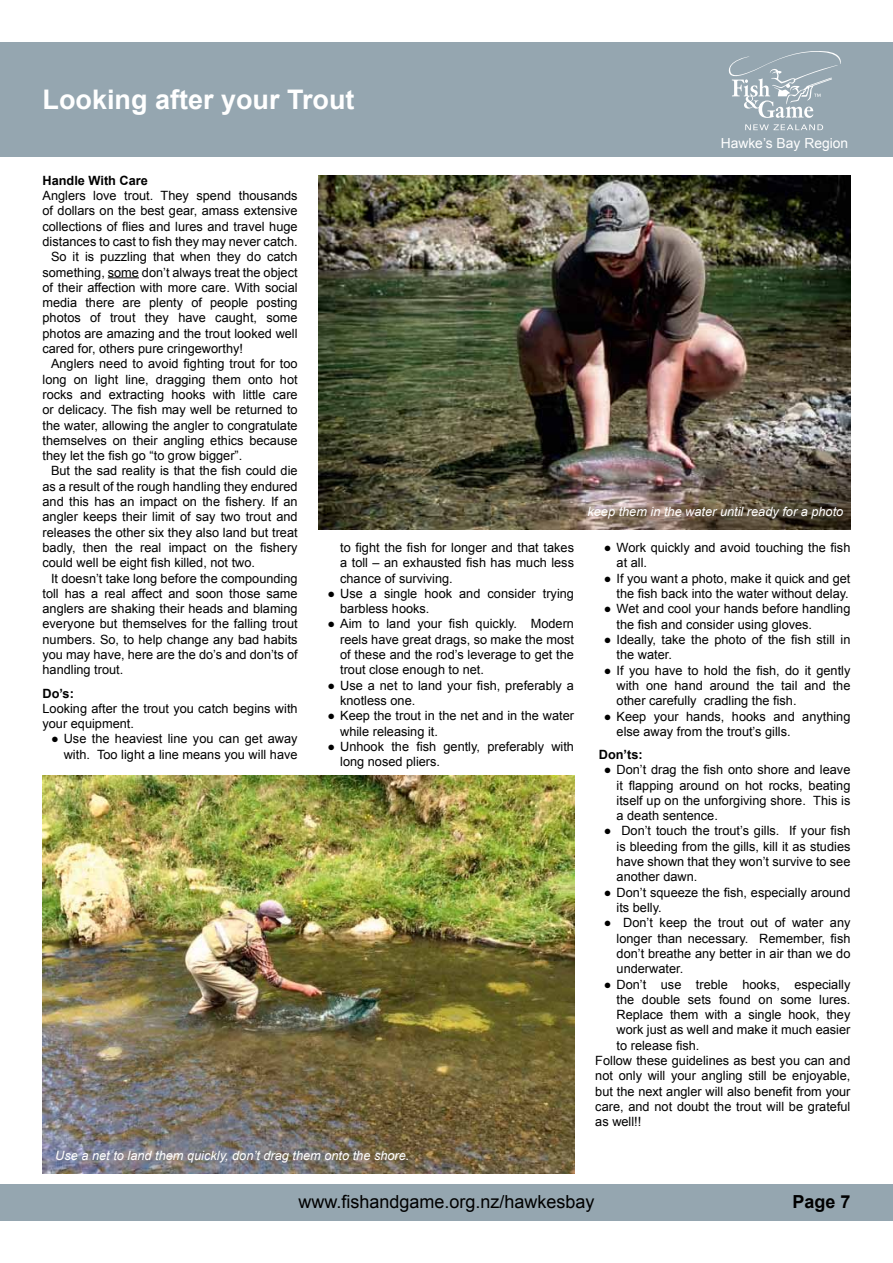
<style>
.page{position:relative;width:893px;height:1263px;background:#fff}
.page>*{position:absolute;margin:0;border:0;box-sizing:border-box;transform-origin:0 0}
.t1{font:700 27px "Arial";color:#fff}
.t2{font:18px "Arial";color:#000}
.t3{font:700 18px "Arial";color:#000}
.t4{font:13.8px "Arial";color:#fff}
.t5{font:12.75px/15.3px "Arial";color:#000}
.t6{font:italic 12.75px "Arial";color:#fff}
.t7{font:700 12.75px "Arial";color:#000}
</style>
<div class="page">
<div style="left:0;top:43px;width:893px;height:114px;background:#95a6b0"></div>
<svg style="left:745px;top:124px;width:78px;height:6px"></svg>
<svg style="left:729px;top:51px;width:112px;height:67px"></svg>
<div style="left:0;top:1183px;width:893px;height:37px;background:#95a6b0"></div>
<hr style="left:108px;top:277px;width:31px;height:1px;background:#000">
<img style="left:43px;top:775px;width:531px;height:399px">
<img style="left:319px;top:175px;width:532px;height:355px">
<h1 class="t1" style="left:43px;top:81px;width:314px">Looking after your Trout</h1>
<p class="t7" style="left:43px;top:172px;width:107px">Handle With Care</p>
<p class="t5" style="left:43px;top:188px;width:257px">Anglers love trout. They spend thousands</p>
<p class="t5" style="left:43px;top:203px;width:257px">of dollars on the best gear, amass extensive</p>
<p class="t5" style="left:43px;top:219px;width:257px">collections of flies and lures and travel huge</p>
<p class="t5" style="left:43px;top:234px;width:257px">distances to cast to fish they may never catch.</p>
<p class="t5" style="left:51px;top:249px;width:248px">So it is puzzling that when they do catch</p>
<p class="t5" style="left:43px;top:264px;width:257px">something, some don’t always treat the object</p>
<p class="t5" style="left:43px;top:280px;width:257px">of their affection with more care. With social</p>
<p class="t5" style="left:43px;top:295px;width:257px">media there are plenty of people posting</p>
<p class="t5" style="left:43px;top:310px;width:257px">photos of trout they have caught, some</p>
<p class="t5" style="left:43px;top:326px;width:257px">photos are amazing and the trout looked well</p>
<p class="t5" style="left:43px;top:341px;width:202px">cared for, others pure cringeworthy!</p>
<p class="t5" style="left:51px;top:356px;width:248px">Anglers need to avoid fighting trout for too</p>
<p class="t5" style="left:43px;top:372px;width:257px">long on light line, dragging them onto hot</p>
<p class="t5" style="left:43px;top:387px;width:257px">rocks and extracting hooks with little care</p>
<p class="t5" style="left:43px;top:402px;width:257px">or delicacy. The fish may well be returned to</p>
<p class="t5" style="left:43px;top:417px;width:257px">the water, allowing the angler to congratulate</p>
<p class="t5" style="left:43px;top:433px;width:257px">themselves on their angling ethics because</p>
<p class="t5" style="left:43px;top:448px;width:201px">they let the fish go “to grow bigger”.</p>
<p class="t5" style="left:51px;top:463px;width:248px">But the sad reality is that the fish could die</p>
<p class="t5" style="left:43px;top:479px;width:257px">as a result of the rough handling they endured</p>
<p class="t5" style="left:43px;top:494px;width:257px">and this has an impact on the fishery. If an</p>
<p class="t5" style="left:43px;top:509px;width:257px">angler keeps their limit of say two trout and</p>
<p class="t5" style="left:43px;top:525px;width:257px">releases the other six they also land but treat</p>
<p class="t5" style="left:43px;top:540px;width:257px">badly, then the real impact on the fishery</p>
<p class="t5" style="left:43px;top:555px;width:214px">could well be eight fish killed, not two.</p>
<p class="t5" style="left:51px;top:570px;width:248px">It doesn’t take long before the compounding</p>
<p class="t5" style="left:43px;top:586px;width:257px">toll has a real affect and soon those same</p>
<p class="t5" style="left:43px;top:601px;width:257px">anglers are shaking their heads and blaming</p>
<p class="t5" style="left:43px;top:616px;width:257px">everyone but themselves for the falling trout</p>
<p class="t5" style="left:43px;top:632px;width:257px">numbers. So, to help change any bad habits</p>
<p class="t5" style="left:43px;top:647px;width:257px">you may have, here are the do’s and don’ts of</p>
<p class="t5" style="left:43px;top:662px;width:82px">handling trout.</p>
<p class="t7" style="left:43px;top:684px;width:33px">Do’s:</p>
<p class="t5" style="left:43px;top:701px;width:257px">Looking after the trout you catch begins with your equipment.</p>
<p class="t5" style="left:51px;top:731px;width:248px;text-align:right">● Use the heaviest line you can get away with. Too light a line means you will have</p>
<p class="t5" style="left:340px;top:540px;width:235px;text-align:justify">to fight the fish for longer and that takes a toll – an exhausted fish has much less chance of surviving.</p>
<p class="t5" style="left:340px;top:586px;width:235px;text-indent:-13px">● Use a single hook and consider trying barbless hooks.</p>
<p class="t5" style="left:340px;top:616px;width:235px;text-align:justify;text-indent:-13px">● Aim to land your fish quickly. Modern reels have great drags, so make the most of these and the rod’s leverage to get the trout close enough to net.</p>
<p class="t5" style="left:340px;top:678px;width:235px;text-indent:-13px">● Use a net to land your fish, preferably a knotless one.</p>
<p class="t5" style="left:340px;top:708px;width:235px;text-indent:-13px">● Keep the trout in the net and in the water while releasing it.</p>
<p class="t5" style="left:340px;top:739px;width:235px;text-indent:-13px">● Unhook the fish gently, preferably with long nosed pliers.</p>
<p class="t6" style="left:55px;top:1147px;width:356px">Use a net to land them quickly, don’t drag them onto the shore.</p>
<p class="t4" style="left:721px;top:134px;width:129px">Hawke’s Bay Region</p>
<p class="t6" style="left:587px;top:504px;width:257px">keep them in the water until ready for a photo</p>
<p class="t5" style="left:617px;top:540px;width:235px;text-indent:-13px">● Work quickly and avoid touching the fish at all.</p>
<p class="t5" style="left:604px;top:571px;width:248px;text-align:right">● If you want a photo, make it quick and get the fish back into the water without delay.</p>
<p class="t5" style="left:617px;top:601px;width:235px;text-indent:-13px">● Wet and cool your hands before handling the fish and consider using gloves.</p>
<p class="t5" style="left:617px;top:632px;width:235px;text-indent:-13px">● Ideally, take the photo of the fish still in the water.</p>
<p class="t5" style="left:617px;top:663px;width:235px;text-align:justify;text-indent:-13px">● If you have to hold the fish, do it gently with one hand around the tail and the other carefully cradling the fish.</p>
<p class="t5" style="left:617px;top:708px;width:235px;text-indent:-13px">● Keep your hands, hooks and anything else away from the trout’s gills.</p>
<p class="t7" style="left:599px;top:746px;width:45px">Don’ts:</p>
<p class="t5" style="left:617px;top:762px;width:235px;text-align:justify;text-indent:-13px">● Don’t drag the fish onto shore and leave it flapping around on hot rocks, beating itself up on the unforgiving shore. This is a death sentence.</p>
<p class="t5" style="left:617px;top:823px;width:235px;text-align:justify;text-indent:-13px">● Don’t touch the trout’s gills. If your fish is bleeding from the gills, kill it as studies have shown that they won’t survive to see another dawn.</p>
<p class="t5" style="left:617px;top:885px;width:235px;text-indent:-13px">● Don’t squeeze the fish, especially around its belly.</p>
<p class="t5" style="left:617px;top:915px;width:235px;text-align:justify;text-indent:-13px">● Don’t keep the trout out of water any longer than necessary. Remember, fish don’t breathe any better in air than we do underwater.</p>
<p class="t5" style="left:604px;top:976px;width:248px">● Don’t use treble hooks, especially</p>
<p class="t5" style="left:617px;top:992px;width:235px">the double sets found on some lures.</p>
<p class="t5" style="left:617px;top:1007px;width:235px">Replace them with a single hook, they</p>
<p class="t5" style="left:617px;top:1022px;width:235px">work just as well and make it much easier</p>
<p class="t5" style="left:617px;top:1038px;width:84px">to release fish.</p>
<p class="t5" style="left:595px;top:1053px;width:257px">Follow these guidelines as best you can and</p>
<p class="t5" style="left:595px;top:1068px;width:257px">not only will your angling still be enjoyable,</p>
<p class="t5" style="left:595px;top:1083px;width:257px">but the next angler will also benefit from your</p>
<p class="t5" style="left:595px;top:1099px;width:257px">care, and not doubt the trout will be grateful</p>
<p class="t5" style="left:595px;top:1114px;width:48px">as well!!</p>
<h2 class="t2" style="left:298px;top:1189px;width:298px">www.fishandgame.org.nz/hawkesbay</h2>
<h2 class="t3" style="left:792px;top:1189px;width:60px">Page 7</h2>
</div>
